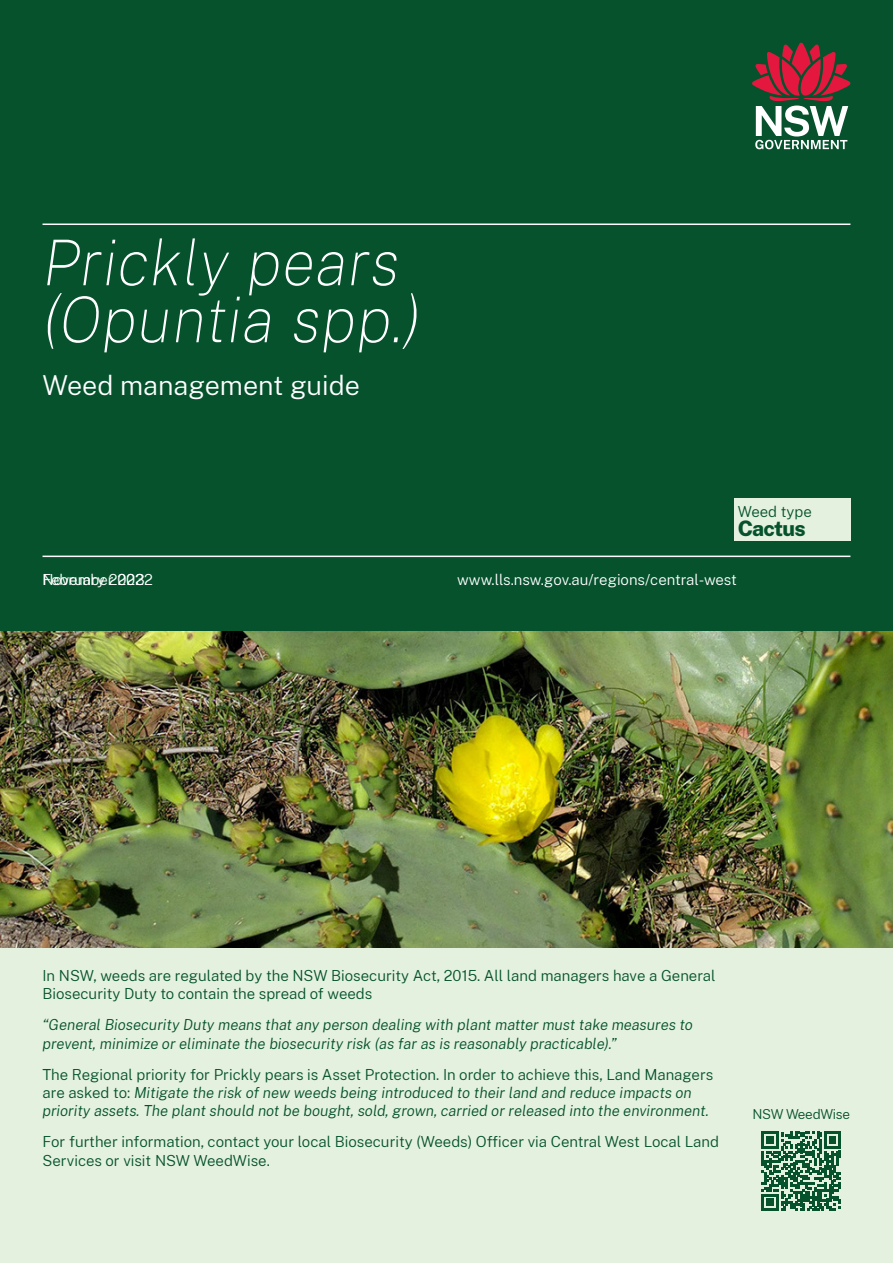
<style>
.page{position:relative;width:893px;height:1263px;background:#fff}
.page>*{position:absolute;margin:0;border:0;box-sizing:border-box;transform-origin:0 0}
.Main_Heading{font:italic 100 63px/57px "Public Sans";letter-spacing:.01em;color:#fff}
.Subtitle{font:300 27px "Public Sans";color:#fff}
.Body{font:800 21px "Public Sans";letter-spacing:-.035em;color:#05522d}
.Body-2{font:italic 300 15px/18.3px "Public Sans";color:#05522d}
.Body-3{font:300 15px/18.3px "Public Sans";color:#05522d}
.Body-4{font:300 15px "Public Sans";color:#fff}
.Small_Print{font:300 15px "Public Sans";color:#05522d}
.Body-5{font:300 13.5px "Public Sans";letter-spacing:-.02em;color:#05522d}
.s1{font-style:normal}
</style>
<div class="page">
<div style="left:0;top:947px;width:893px;height:316px;background:#e4f1de"></div>
<div style="left:0;top:0;width:893px;height:631px;background:#05522d"></div>
<hr style="left:43px;top:223px;width:807px;height:2px;background:#fff">
<hr style="left:43px;top:556px;width:807px;height:1px;background:#fff">
<svg style="left:752px;top:43px;width:98px;height:106px"></svg>
<img style="left:0;top:631px;width:893px;height:316px">
<div style="left:733px;top:499px;width:117px;height:42px;background:#e4f1de"></div>
<svg style="left:762px;top:1131px;width:79px;height:80px"></svg>
<p class="Main_Heading" style="left:43px;top:232px;width:380px">Prickly pears (Opuntia spp.)</p>
<p class="Subtitle" style="left:43px;top:366px;width:319px">Weed management guide</p>
<p class="Small_Print" style="left:738px;top:501px;width:76px">Weed type</p>
<p class="Body" style="left:738px;top:513px;width:69px">Cactus</p>
<p class="Body-4" style="left:43px;top:569px;width:104px">February 2023</p>
<p class="Body-4" style="left:43px;top:569px;width:112px">November 2022</p>
<p class="Body-4" style="left:457px;top:569px;width:281px">www.lls.nsw.gov.au/regions/central-west</p>
<p class="Body-3" style="left:43px;top:966px;width:674px">In NSW, weeds are regulated by the NSW Biosecurity Act, 2015. All land managers have a General<br>Biosecurity Duty to contain the spread of weeds</p>
<p class="Body-2" style="left:43px;top:1015px;width:652px">“General Biosecurity Duty means that any person dealing with plant matter must take measures to prevent, minimize or eliminate the biosecurity risk (as far as is reasonably practicable).”</p>
<p class="Body-2" style="left:43px;top:1064px;width:672px"><span class="s1">The Regional priority for Prickly pears is Asset Protection. In order to achieve this, Land Managers are asked to:</span> Mitigate the risk of new weeds being introduced to their land and reduce impacts on priority assets. The plant should not be bought, sold, grown, carried or released into the environment.</p>
<p class="Body-3" style="left:43px;top:1132px;width:678px">For further information, contact your local Biosecurity (Weeds) Officer via Central West Local Land<br>Services or visit NSW WeedWise.</p>
<p class="Body-5" style="left:752px;top:1105px;width:99px">NSW WeedWise</p>
</div>
